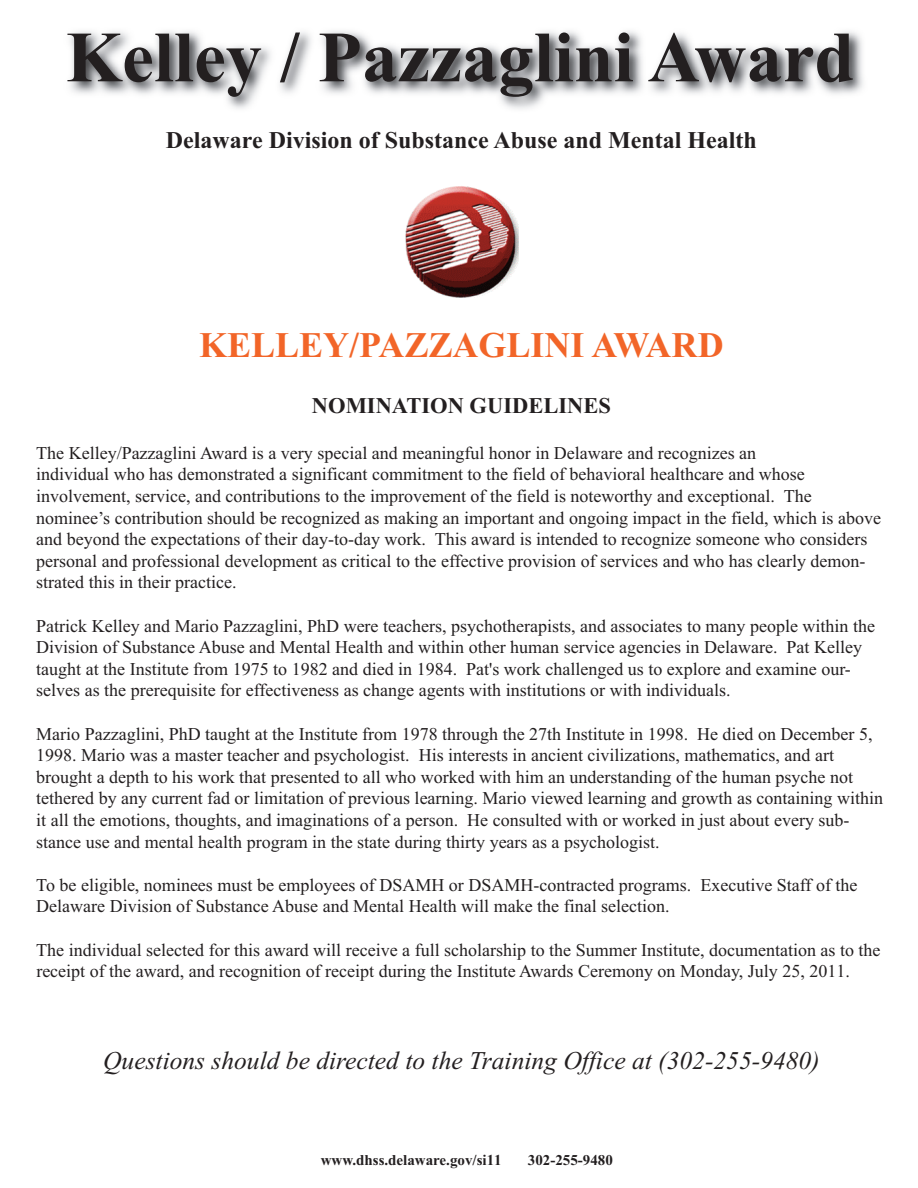
<style>
.page{position:relative;width:918px;height:1188px;background:#fff}
.page>*{position:absolute;margin:0;border:0;box-sizing:border-box;transform-origin:0 0}
.t1{font:700 72px "Times New Roman";color:#231f20}
.t2{font:700 36px "Times New Roman";color:#f26528}
.t3{font:italic 25.5px "Times New Roman";color:#231f20}
.t4{font:700 24px "Times New Roman";color:#231f20}
.t5{font:700 22.5px "Times New Roman";color:#231f20}
.t6{font:18px/21.6px "Times New Roman";color:#231f20}
.t7{font:700 15px "Times New Roman";color:#231f20}
.s1{font-style:inherit}
</style>
<div class="page">
<img style="left:70px;top:31px;width:793px;height:78px">
<img style="left:405px;top:186px;width:114px;height:112px">
<h1 class="t1" style="left:66px;top:14px;width:790px">Kelley / Pazzaglini Award</h1>
<h3 class="t4" style="left:166px;top:125px;width:592px">Delaware Division of Substance Abuse and Mental Health</h3>
<h2 class="t2" style="left:199px;top:324px;width:526px">KELLEY/PAZZAGLINI AWARD</h2>
<p class="t5" style="left:312px;top:392px;width:300px">NOMINATION GUIDELINES</p>
<p class="t6" style="left:36px;top:442px;width:846px">The Kelley/Pazzaglini Award is a very special and meaningful honor in Delaware and recognizes an<br>individual who has demonstrated a significant commitment to the field of behavioral healthcare and whose involvement, service, and contributions to the improvement of the field is noteworthy and exceptional. The nominee’s contribution should be recognized as making an important and ongoing impact in the field, which is above and beyond the expectations of their day-to-day work. This award is intended to recognize someone who considers personal and professional development as critical to the effective provision of services and who has clearly demon&shy;strated this in their practice.</p>
<p class="t6" style="left:36px;top:615px;width:840px">Patrick Kelley and Mario Pazzaglini, PhD were teachers, psychotherapists, and associates to many people within the Division of Substance Abuse and Mental Health and within other human service agencies in Delaware. Pat Kelley taught at the Institute from 1975 to 1982 and died in 1984. Pat's work challenged us to explore and examine our&shy;selves as the prerequisite for effectiveness as change agents with institutions or with individuals.</p>
<p class="t6" style="left:36px;top:723px;width:848px">Mario Pazzaglini, PhD taught at the Institute from 1978 through the 27th Institute in 1998. He died on December 5, 1998. Mario was a master teacher and psychologist. His interests in ancient civilizations, mathematics, and art brought a depth to his work that presented to all who worked with him an understanding of the human psyche not tethered by any current fad or limitation of previous learning. Mario viewed learning and growth as containing within it all the emotions, thoughts, and imaginations of a person. He consulted with or worked in just about every sub&shy;stance use and mental health program in the state during thirty years as a psychologist.</p>
<p class="t6" style="left:36px;top:874px;width:823px">To be eligible, nominees must be employees of DSAMH or DSAMH-contracted programs. Executive Staff of the<br>Delaware Division of Substance Abuse and Mental Health will make the final selection.</p>
<p class="t6" style="left:36px;top:939px;width:846px">The individual selected for this award will receive a full scholarship to the Summer Institute, documentation as to the receipt of the award, and recognition of receipt during the Institute Awards Ceremony on Monday, July 2<span class="s1">5</span>, 201<span class="s1">1</span>.</p>
<h3 class="t3" style="left:103px;top:1045px;width:718px">Questions should be directed to the Training Office at (302-255-9480)</h3>
<p class="t7" style="left:321px;top:1151px;width:183px">www.dhss.delaware.gov/s<span class="s1">i11</span></p>
<p class="t7" style="left:528px;top:1151px;width:86px">302-255-9480</p>
</div>
